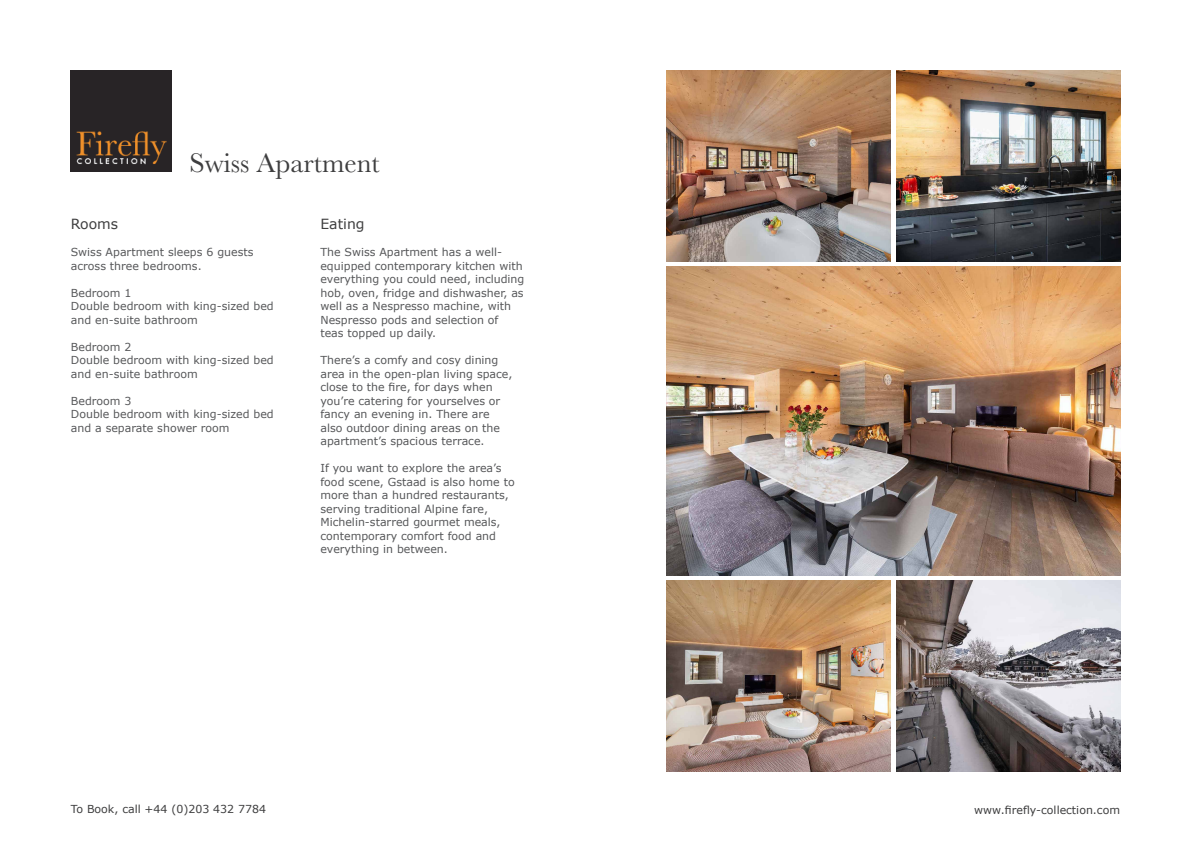
<style>
.page{position:relative;width:1191px;height:842px;background:#fff}
.page>*{position:absolute;margin:0;border:0;box-sizing:border-box;transform-origin:0 0}
.t1{font:28px "Baskerville";color:#3e3e3f}
.t2{font:14px "Verdana";color:#3e3e3f}
.t3{font:11px/13.5px "Verdana";color:#57585a}
.t4{font:11px "Verdana";color:#3e3e3f}
</style>
<div class="page">
<img style="left:71px;top:71px;width:101px;height:101px">
<img style="left:666px;top:71px;width:224px;height:190px">
<img style="left:896px;top:71px;width:224px;height:190px">
<img style="left:666px;top:267px;width:454px;height:308px">
<img style="left:896px;top:581px;width:224px;height:190px">
<img style="left:666px;top:581px;width:224px;height:190px">
<p class="t1" style="left:190px;top:145px;width:192px">Swiss Apartment</p>
<p class="t2" style="left:71px;top:215px;width:49px">Rooms</p>
<p class="t3" style="left:71px;top:245px;width:184px">Swiss Apartment sleeps 6 guests across three bedrooms.</p>
<p class="t3" style="left:71px;top:286px;width:62px">Bedroom 1</p>
<p class="t3" style="left:71px;top:299px;width:204px">Double bedroom with king-sized bed and en-suite bathroom</p>
<p class="t3" style="left:71px;top:340px;width:62px">Bedroom 2</p>
<p class="t3" style="left:71px;top:353px;width:204px">Double bedroom with king-sized bed and en-suite bathroom</p>
<p class="t3" style="left:71px;top:394px;width:62px">Bedroom 3</p>
<p class="t3" style="left:71px;top:407px;width:204px">Double bedroom with king-sized bed and a separate shower room</p>
<p class="t2" style="left:320px;top:215px;width:46px">Eating</p>
<p class="t3" style="left:320px;top:245px;width:205px">The Swiss Apartment has a well&shy;equipped contemporary kitchen with everything you could need, including hob, oven, fridge and dishwasher, as well as a Nespresso machine, with<br>Nespresso pods and selection of<br>teas topped up daily.</p>
<p class="t3" style="left:320px;top:353px;width:194px">There’s a comfy and cosy dining area in the open-plan living space, close to the fire, for days when you’re catering for yourselves or fancy an evening in. There are also outdoor dining areas on the apartment’s spacious terrace.</p>
<p class="t3" style="left:320px;top:461px;width:196px">If you want to explore the area’s food scene, Gstaad is also home to more than a hundred restaurants, serving traditional Alpine fare,<br>Michelin-starred gourmet meals, contemporary comfort food and everything in between.</p>
<p class="t4" style="left:71px;top:802px;width:197px">To Book, call +44 (0)203 432 7784</p>
<p class="t4" style="left:974px;top:803px;width:147px">www.firefly-collection.com</p>
</div>
